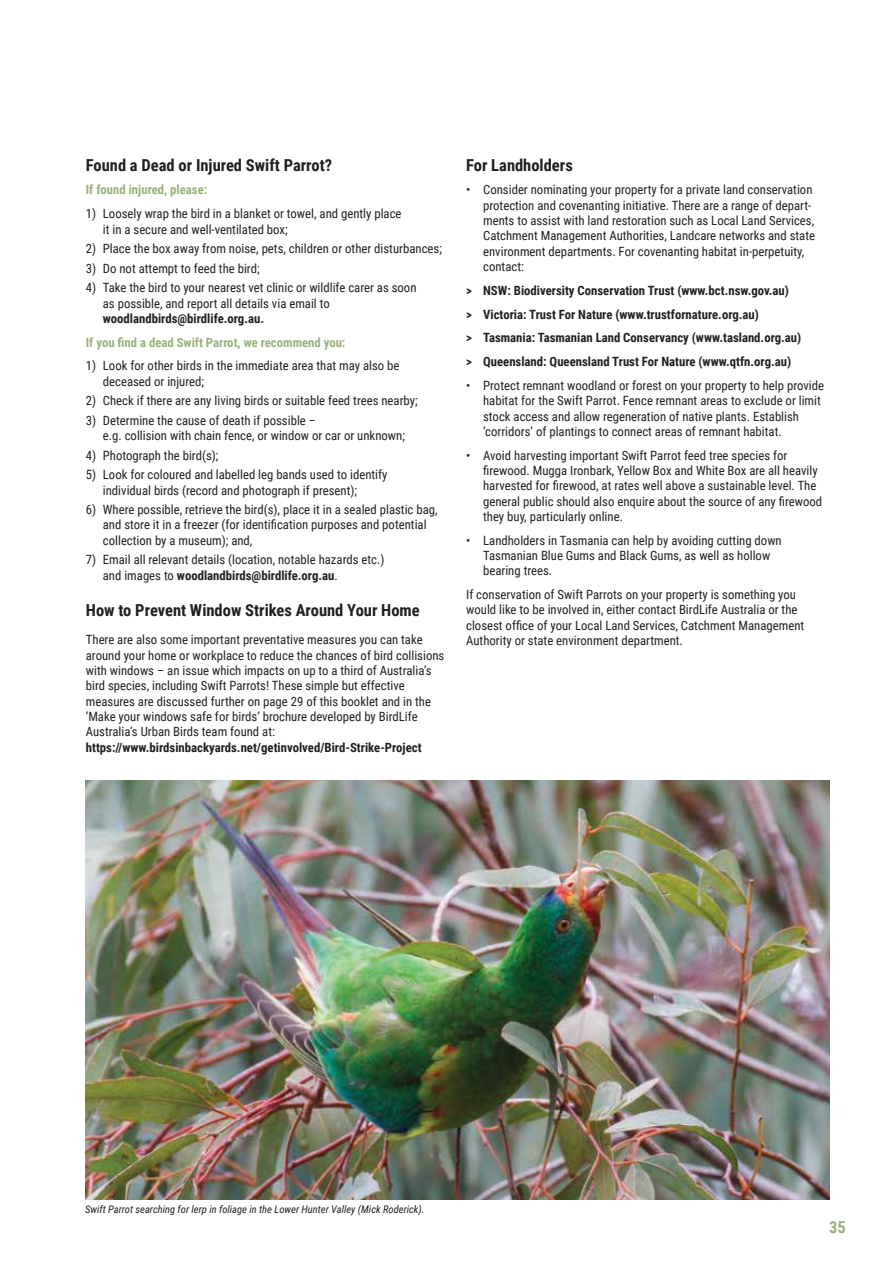
<style>
.page{position:relative;width:893px;height:1263px;background:#fff}
.page>*{position:absolute;margin:0;border:0;box-sizing:border-box;transform-origin:0 0}
.t1{font:700 16.5px "Roboto Condensed";color:#231f20}
.t2{font:700 16.5px "Roboto Condensed";color:#99b27d}
.t3{font:12.75px/15.3px "Roboto Condensed";color:#231f20}
.t4{font:700 12.75px/23.9px "Roboto Condensed";color:#231f20}
.t5{font:700 12.75px "Roboto Condensed";color:#99b27d}
.t6{font:italic 10.5px "Roboto Condensed";color:#231f20}
.s1{font-weight:700}
</style>
<div class="page">
<img style="left:85px;top:780px;width:744px;height:419px">
<p class="t1" style="left:86px;top:153px;width:248px">Found a Dead or Injured Swift Parrot?</p>
<p class="t5" style="left:86px;top:181px;width:123px">If found injured, please:</p>
<p class="t3" style="left:103px;top:206px;width:300px;text-indent:-17px">1) Loosely wrap the bird in a blanket or towel, and gently place it in a secure and well-ventilated box;</p>
<p class="t3" style="left:86px;top:240px;width:358px">2) Place the box away from noise, pets, children or other disturbances;</p>
<p class="t3" style="left:86px;top:260px;width:175px">3) Do not attempt to feed the bird;</p>
<p class="t3" style="left:103px;top:280px;width:315px;text-indent:-17px">4) Take the bird to your nearest vet clinic or wildlife carer as soon as possible, and report all details via email to</p>
<p class="t4" style="left:103px;top:306px;width:163px">woodlandbirds@birdlife.org.au.</p>
<p class="t5" style="left:86px;top:333px;width:261px">If you find a dead Swift Parrot, we recommend you:</p>
<p class="t3" style="left:103px;top:358px;width:298px;text-indent:-17px">1) Look for other birds in the immediate area that may also be deceased or injured;</p>
<p class="t3" style="left:86px;top:393px;width:333px">2) Check if there are any living birds or suitable feed trees nearby;</p>
<p class="t3" style="left:103px;top:412px;width:304px;text-indent:-17px">3) Determine the cause of death if possible –<br>e.g. collision with chain fence, or window or car or unknown;</p>
<p class="t3" style="left:86px;top:447px;width:134px">4) Photograph the bird(s);</p>
<p class="t3" style="left:103px;top:467px;width:286px;text-indent:-17px">5) Look for coloured and labelled leg bands used to identify individual birds (record and photograph if present);</p>
<p class="t3" style="left:103px;top:501px;width:336px;text-indent:-17px">6) Where possible, retrieve the bird(s), place it in a sealed plastic bag, and store it in a freezer (for identification purposes and potential collection by a museum); and,</p>
<p class="t3" style="left:103px;top:552px;width:283px;text-indent:-17px">7) Email all relevant details (location, notable hazards etc.) and images to <span class="s1">woodlandbirds@birdlife.org.au</span>.</p>
<p class="t1" style="left:86px;top:599px;width:335px">How to Prevent Window Strikes Around Your Home</p>
<p class="t3" style="left:86px;top:632px;width:360px">There are also some important preventative measures you can take around your home or workplace to reduce the chances of bird collisions with windows – an issue which impacts on up to a third of Australia’s bird species, including Swift Parrots! These simple but effective measures are discussed further on page 29 of this booklet and in the ‘Make your windows safe for birds’ brochure developed by BirdLife Australia’s Urban Birds team found at:</p>
<p class="t4" style="left:86px;top:735px;width:337px">https://www.birdsinbackyards.net/getinvolved/Bird-Strike-Project</p>
<p class="t1" style="left:466px;top:153px;width:108px">For Landholders</p>
<p class="t3" style="left:483px;top:182px;width:333px;text-indent:-17px">• Consider nominating your property for a private land conservation protection and covenanting initiative. There are a range of depart&shy;ments to assist with land restoration such as Local Land Services, Catchment Management Authorities, Landcare networks and state environment departments. For covenanting habitat in-perpetuity, contact:</p>
<p class="t4" style="left:466px;top:278px;width:337px">&gt; NSW: Biodiversity Conservation Trust (www.bct.nsw.gov.au)<br>&gt; Victoria: Trust For Nature (www.trustfornature.org.au)<br>&gt; Tasmania: Tasmanian Land Conservancy (www.tasland.org.au) &gt; Queensland: Queensland Trust For Nature (www.qtfn.org.au)</p>
<p class="t3" style="left:483px;top:377px;width:342px;text-indent:-17px">• Protect remnant woodland or forest on your property to help provide habitat for the Swift Parrot. Fence remnant areas to exclude or limit stock access and allow regeneration of native plants. Establish ‘corridors’ of plantings to connect areas of remnant habitat.</p>
<p class="t3" style="left:483px;top:447px;width:341px;text-indent:-17px">• Avoid harvesting important Swift Parrot feed tree species for firewood. Mugga Ironbark, Yellow Box and White Box are all heavily harvested for firewood, at rates well above a sustainable level. The general public should also enquire about the source of any firewood they buy, particularly online.</p>
<p class="t3" style="left:483px;top:532px;width:300px;text-indent:-17px">• Landholders in Tasmania can help by avoiding cutting down<br>Tasmanian Blue Gums and Black Gums, as well as hollow bearing trees.</p>
<p class="t3" style="left:466px;top:586px;width:340px">If conservation of Swift Parrots on your property is something you would like to be involved in, either contact BirdLife Australia or the closest office of your Local Land Services, Catchment Management Authority or state environment department.</p>
<p class="t6" style="left:85px;top:1202px;width:341px">Swift Parrot searching for lerp in foliage in the Lower Hunter Valley (Mick Roderick).</p>
<p class="t2" style="left:829px;top:1215px;width:18px">35</p>
</div>
